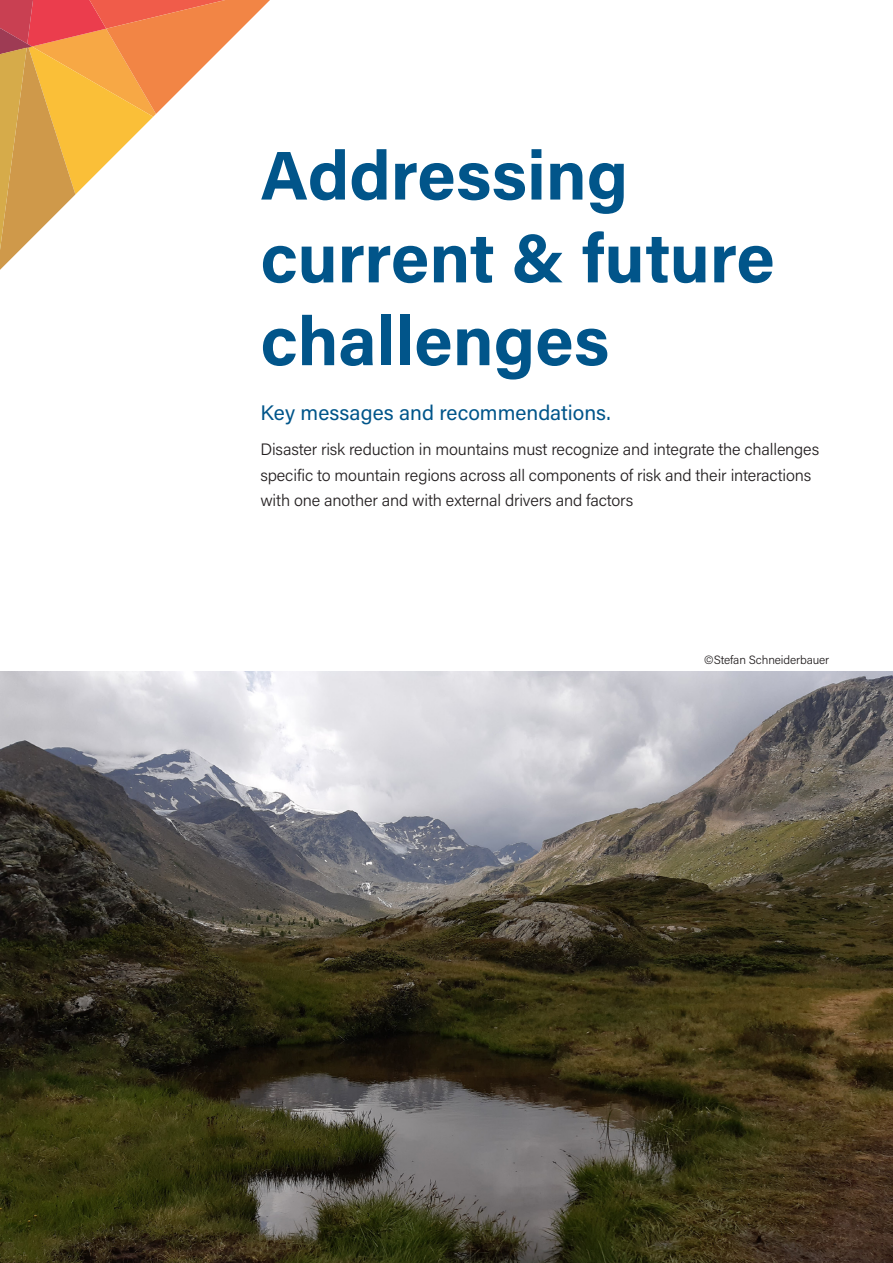
<style>
.page{position:relative;width:893px;height:1263px;background:#fff}
.page>*{position:absolute;margin:0;border:0;box-sizing:border-box;transform-origin:0 0}
.Titolo{font:700 69px/82.8px "Acumin Pro";color:#01558a}
.t1{font:21px "Acumin Pro";color:#01558a}
.Testo{font:300 16.5px/25.5px "Acumin Pro";letter-spacing:-.01em;color:#231f20}
.Testo-2{font:300 12px "Acumin Pro";letter-spacing:-.01em;color:#231f20}
</style>
<div class="page">
<img style="left:0;top:672px;width:893px;height:591px">
<svg style="left:0;top:0;width:270px;height:270px"></svg>
<p class="Titolo" style="left:260px;top:131px;width:369px">Addressing</p>
<p class="Titolo" style="left:260px;top:214px;width:516px">current &amp; future challenges</p>
<p class="t1" style="left:260px;top:398px;width:352px">Key messages and recommendations.</p>
<p class="Testo" style="left:260px;top:436px;width:560px">Disaster risk reduction in mountains must recognize and integrate the challenges specific to mountain regions across all components of risk and their interactions with one another and with external drivers and factors</p>
<p class="Testo-2" style="left:704px;top:651px;width:126px">©Stefan Schneiderbauer</p>
</div>
